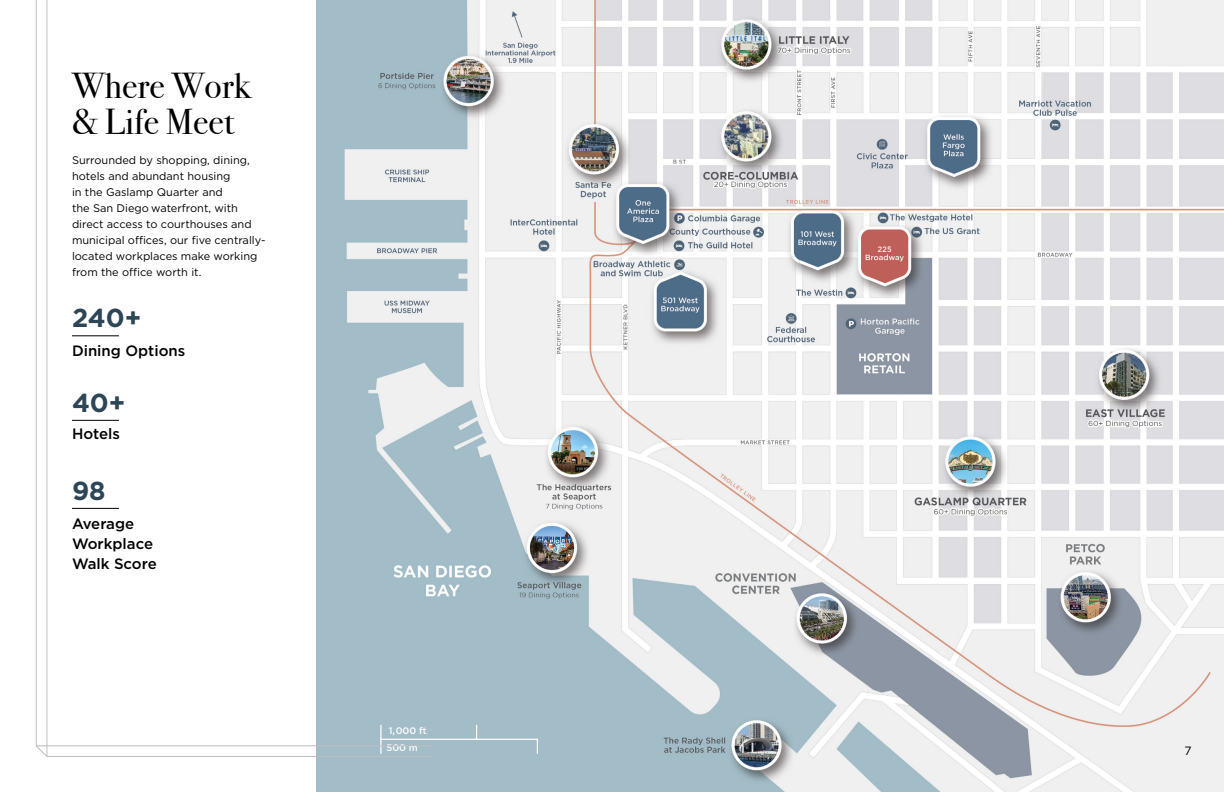
<style>
.page{position:relative;width:1224px;height:792px;background:#fff}
.page>*{position:absolute;margin:0;border:0;box-sizing:border-box;transform-origin:0 0}
.t1{font:36px/36px "Bodoni Svty Two ITCTT";color:#000}
.t2{font:700 26px "Gotham";color:#2c4557}
.t3{font:500 15px/20px "Gotham";color:#000}
.t4{font:12px "Gotham";color:#000}
.t5{font:11px/16px "Gotham";color:#000}
.t6{font:500 9.5px/17.1px "Gotham";color:#fff}
</style>
<div class="page">
<img style="left:317px;top:0;width:907px;height:792px">
<svg style="left:380px;top:724px;width:159px;height:31px;background:#a7c0ca"></svg>
<hr style="left:47px;top:756px;width:385px;height:1px;background:#bcbec0">
<svg style="left:35px;top:745px;width:12px;height:12px"></svg>
<hr style="left:36px;top:746px;width:396px;height:1px;background:#bcbec0">
<hr style="left:47px;top:0;width:1px;height:757px;background:#bcbec0">
<hr style="left:36px;top:0;width:1px;height:746px;background:#bcbec0">
<hr style="left:72px;top:508px;width:47px;height:1px;background:#000">
<hr style="left:72px;top:336px;width:47px;height:1px;background:#000">
<hr style="left:72px;top:420px;width:47px;height:1px;background:#000">
<h1 class="t1" style="left:72px;top:64px;width:180px">Where Work &amp; Life Meet</h1>
<p class="t5" style="left:72px;top:152px;width:195px">Surrounded by shopping, dining, hotels and abundant housing<br>in the Gaslamp Quarter and<br>the San Diego waterfront, with direct access to courthouses and municipal offices, our five centrally&shy;located workplaces make working from the office worth it.</p>
<h2 class="t2" style="left:72px;top:301px;width:71px">240+</h2>
<h3 class="t3" style="left:72px;top:340px;width:115px">Dining Options</h3>
<h2 class="t2" style="left:72px;top:385px;width:55px">40+</h2>
<h3 class="t3" style="left:72px;top:424px;width:50px">Hotels</h3>
<h2 class="t2" style="left:72px;top:473px;width:35px">98</h2>
<h3 class="t3" style="left:72px;top:514px;width:86px">Average<br>Workplace<br>Walk Score</h3>
<p class="t6" style="left:386px;top:722px;width:42px">1,000 ft<br>500 m</p>
<p class="t4" style="left:1185px;top:743px;width:9px">7</p>
</div>
